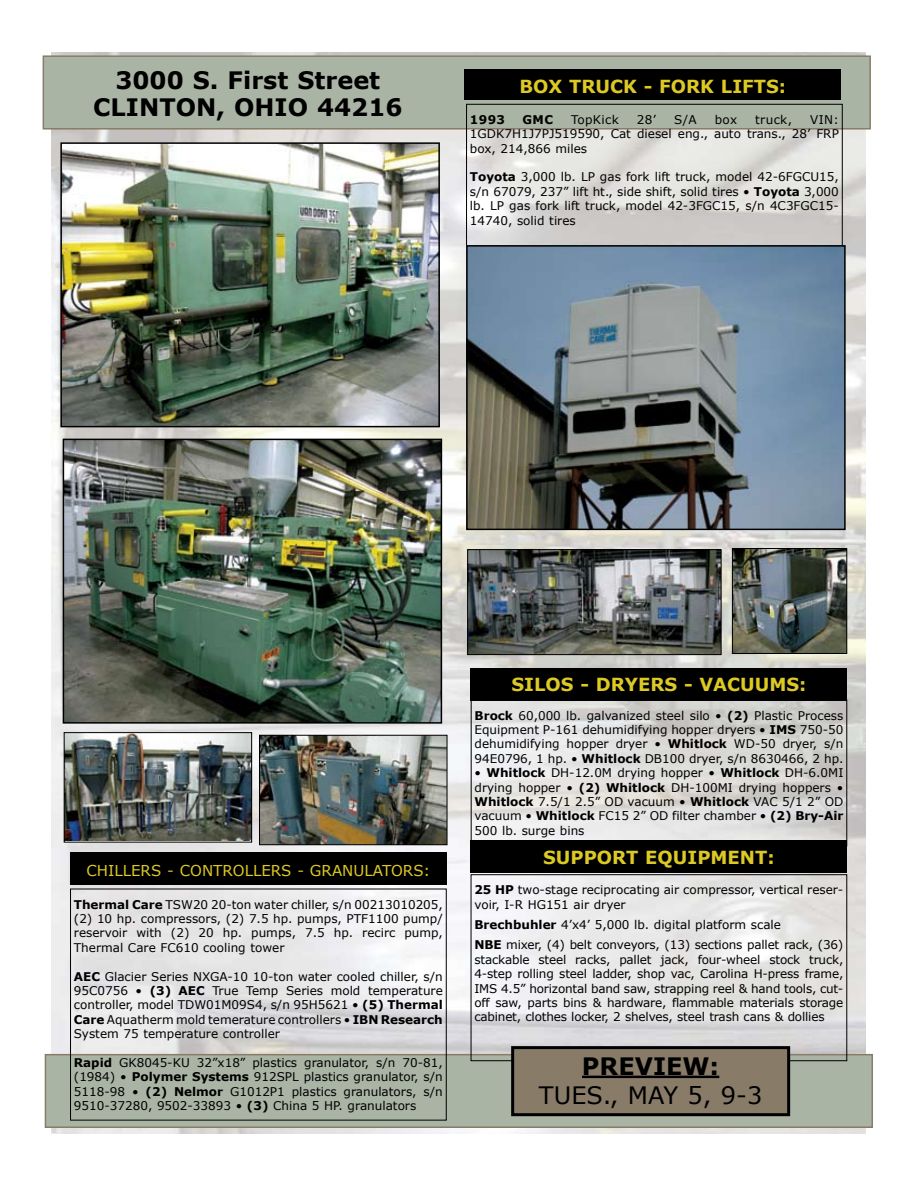
<style>
.page{position:relative;width:918px;height:1188px;background:#fff}
.page>*{position:absolute;margin:0;border:0;box-sizing:border-box;transform-origin:0 0}
.t1{font:700 24px/27px "Verdana";color:#000;text-align:center}
.t2{font:24px "Verdana";color:#000}
.t3{font:700 18px "Verdana";color:#ddc923}
.t4{font:15px "Verdana";color:#ddc923}
.t5{font:12px/14.4px "Verdana";color:#000;text-align:justify}
.t6{font:700 12px "Verdana";letter-spacing:.03em;color:#000}
.t7{font:12px "Verdana";letter-spacing:.03em;color:#000}
.s1{font-weight:700}
</style>
<div class="page">
<img style="left:51px;top:53px;width:814px;height:1081px">
<div style="left:43px;top:55px;width:828px;height:75px;background:#aab4a5;border:2px solid #887c69"></div>
<div style="left:45px;top:1054px;width:828px;height:74px;background:#aab4a5;border:2px solid #887c69"></div>
<div style="left:466px;top:104px;width:377px;height:162px;border:1px solid #000"></div>
<div style="left:465px;top:70px;width:376px;height:30px;background:#000"></div>
<div style="left:70px;top:853px;width:377px;height:32px;background:#000"></div>
<div style="left:70px;top:889px;width:377px;height:231px;border:1px solid #000"></div>
<div style="left:471px;top:700px;width:376px;height:146px;border:1px solid #000"></div>
<div style="left:471px;top:668px;width:376px;height:32px;background:#000"></div>
<div style="left:471px;top:874px;width:376px;height:187px;border:1px solid #000"></div>
<div style="left:471px;top:841px;width:376px;height:32px;background:#000"></div>
<div style="left:513px;top:1048px;width:276px;height:67px;background:#887c69"></div>
<hr style="left:582px;top:1076px;width:137px;height:2px;background:#000">
<div style="left:511px;top:1046px;width:279px;height:70px;border:3px solid #000"></div>
<img style="left:63px;top:145px;width:374px;height:279px">
<div style="left:60px;top:142px;width:380px;height:285px;border:2px solid #000"></div>
<img style="left:469px;top:248px;width:374px;height:279px">
<div style="left:466px;top:245px;width:380px;height:285px;border:2px solid #000"></div>
<img style="left:66px;top:442px;width:373px;height:279px">
<div style="left:63px;top:439px;width:379px;height:285px;border:2px solid #000"></div>
<img style="left:66px;top:734px;width:184px;height:107px">
<div style="left:64px;top:732px;width:188px;height:111px;border:1px solid #000"></div>
<img style="left:261px;top:737px;width:184px;height:106px">
<div style="left:259px;top:735px;width:188px;height:110px;border:1px solid #000"></div>
<img style="left:469px;top:551px;width:251px;height:102px">
<div style="left:467px;top:549px;width:255px;height:106px;border:1px solid #000"></div>
<img style="left:734px;top:550px;width:111px;height:102px">
<div style="left:732px;top:548px;width:115px;height:106px;border:1px solid #000"></div>
<h1 class="t1" style="left:93px;top:66px;width:311px">3000 S. First Street<br>CLINTON, OHIO 44216</h1>
<h2 class="t3" style="left:520px;top:75px;width:268px">BOX TRUCK - FORK LIFTS:</h2>
<p class="t6" style="left:470px;top:112px;width:37px">1993</p>
<p class="t6" style="left:523px;top:112px;width:32px">GMC</p>
<p class="t7" style="left:571px;top:112px;width:49px">TopKick</p>
<p class="t5" style="left:637px;top:112px;width:21px">28’</p>
<p class="t5" style="left:674px;top:112px;width:24px">S/A</p>
<p class="t5" style="left:715px;top:112px;width:24px">box</p>
<p class="t5" style="left:755px;top:112px;width:38px">truck,</p>
<p class="t5" style="left:470px;top:112px;width:370px;text-indent:340px">VIN:<br>1GDK7H1J7PJ519590, Cat diesel eng., auto trans., 28’ FRP box, 214,866 miles</p>
<p class="t5" style="left:470px;top:169px;width:371px"><span class="s1">Toyota</span> 3,000 lb. LP gas fork lift truck, model 42-6FGCU15, s/n 67079, 237” lift ht., side shift, solid tires • <span class="s1">Toyota</span> 3,000 lb. LP gas fork lift truck, model 42-3FGC15, s/n 4C3FGC15- 14740, solid tires</p>
<p class="t4" style="left:86px;top:861px;width:346px">CHILLERS - CONTROLLERS - GRANULATORS:</p>
<p class="t5" style="left:74px;top:897px;width:371px"><span class="s1">Thermal Care</span> TSW20 20-ton water chiller, s/n 00213010205, (2) 10 hp. compressors, (2) 7.5 hp. pumps, PTF1100 pump/ reservoir with (2) 20 hp. pumps, 7.5 hp. recirc pump, Thermal Care FC610 cooling tower</p>
<p class="t5" style="left:74px;top:969px;width:371px"><span class="s1">AEC</span> Glacier Series NXGA-10 10-ton water cooled chiller, s/n 95C0756 • <span class="s1">(3) AEC</span> True Temp Series mold temperature controller, model TDW01M09S4, s/n 95H5621 • <span class="s1">(5) Thermal Care</span> Aquatherm mold temerature controllers • <span class="s1">IBN Research </span>System 75 temperature controller</p>
<p class="t5" style="left:74px;top:1055px;width:370px"><span class="s1">Rapid</span> GK8045-KU 32”x18” plastics granulator, s/n 70-81, (1984) • <span class="s1">Polymer Systems</span> 912SPL plastics granulator, s/n 5118-98 • <span class="s1">(2) Nelmor</span> G1012P1 plastics granulators, s/n 9510-37280, 9502-33893 • <span class="s1">(3)</span> China 5 HP. granulators</p>
<h2 class="t3" style="left:511px;top:673px;width:297px">SILOS - DRYERS - VACUUMS:</h2>
<p class="t5" style="left:475px;top:708px;width:370px"><span class="s1">Brock</span> 60,000 lb. galvanized steel silo • <span class="s1">(2)</span> Plastic Process Equipment P-161 dehumidifying hopper dryers • <span class="s1">IMS</span> 750-50 dehumidifying hopper dryer • <span class="s1">Whitlock</span> WD-50 dryer, s/n 94E0796, 1 hp. • <span class="s1">Whitlock</span> DB100 dryer, s/n 8630466, 2 hp.</p>
<p class="t5" style="left:475px;top:765px;width:370px">• <span class="s1">Whitlock</span> DH-12.0M drying hopper • <span class="s1">Whitlock</span> DH-6.0MI drying hopper • <span class="s1">(2) Whitlock</span> DH-100MI drying hoppers • <span class="s1">Whitlock</span> 7.5/1 2.5” OD vacuum • <span class="s1">Whitlock</span> VAC 5/1 2” OD vacuum • <span class="s1">Whitlock</span> FC15 2” OD filter chamber • <span class="s1">(2) Bry-Air </span>500 lb. surge bins</p>
<h2 class="t3" style="left:543px;top:846px;width:233px">SUPPORT EQUIPMENT:</h2>
<p class="t5" style="left:474px;top:882px;width:370px"><span class="s1">25 HP</span> two-stage reciprocating air compressor, vertical reser&shy;voir, I-R HG151 air dryer</p>
<p class="t5" style="left:474px;top:914px;width:371px;line-height:20.4px"><span class="s1">Brechbuhler</span> 4’x4’ 5,000 lb. digital platform scale<br><span class="s1">NBE</span> mixer, (4) belt conveyors, (13) sections pallet rack, (36)</p>
<p class="t5" style="left:474px;top:952px;width:371px">stackable steel racks, pallet jack, four-wheel stock truck, 4-step rolling steel ladder, shop vac, Carolina H-press frame, IMS 4.5” horizontal band saw, strapping reel &amp; hand tools, cut&shy;off saw, parts bins &amp; hardware, flammable materials storage cabinet, clothes locker, 2 shelves, steel trash cans &amp; dollies</p>
<h1 class="t1" style="left:582px;top:1052px;width:139px">PREVIEW:</h1>
<h1 class="t2" style="left:539px;top:1080px;width:225px">TUES., MAY 5, 9-3</h1>
</div>
